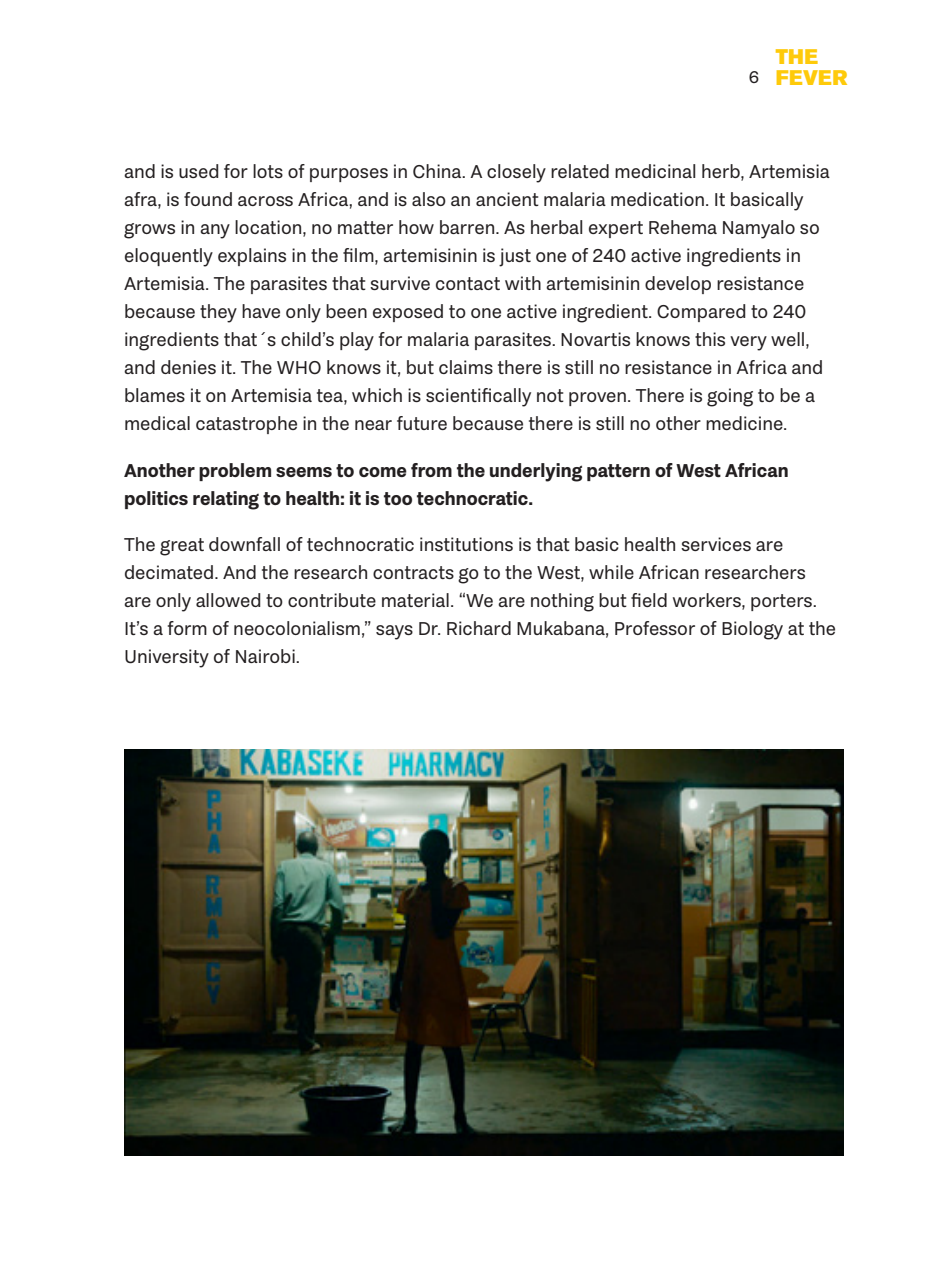
<style>
.page{position:relative;width:943px;height:1265px;background:#fff}
.page>*{position:absolute;margin:0;border:0;box-sizing:border-box;transform-origin:0 0}
.t1{font:21px/21px "Akzidenz Grotesk BE Super";letter-spacing:.015em;color:#feca0a}
.t2{font:19.25px/28px "Passenger Sans";color:#231f20}
.t3{font:700 19.25px/28px "Passenger Sans";color:#231f20}
.t4{font:17.5px "Passenger Sans";color:#231f20}
</style>
<div class="page">
<img style="left:124px;top:749px;width:719px;height:407px">
<p class="t4" style="left:749px;top:67px;width:12px">6</p>
<p class="t1" style="left:775px;top:46px;width:73px">THE<br>FEVER</p>
<p class="t2" style="left:124px;top:158px;width:707px">and is used for lots of purposes in China. A closely related medicinal herb, Artemisia afra, is found across Africa, and is also an ancient malaria medication. It basically grows in any location, no matter how barren. As herbal expert Rehema Namyalo so eloquently explains in the film, artemisinin is just one of 240 active ingredients in Artemisia. The parasites that survive contact with artemisinin develop resistance because they have only been exposed to one active ingredient. Compared to 240 ingredients that´s child’s play for malaria parasites. Novartis knows this very well, and denies it. The WHO knows it, but claims there is still no resistance in Africa and blames it on Artemisia tea, which is scientifically not proven. There is going to be a medical catastrophe in the near future because there is still no other medicine.</p>
<p class="t3" style="left:124px;top:456px;width:666px">Another problem seems to come from the underlying pattern of West African politics relating to health: it is too technocratic.</p>
<p class="t2" style="left:124px;top:530px;width:713px">The great downfall of technocratic institutions is that basic health services are decimated. And the research contracts go to the West, while African researchers are only allowed to contribute material. “We are nothing but field workers, porters.<br>It’s a form of neocolonialism,” says Dr. Richard Mukabana, Professor of Biology at the University of Nairobi.</p>
</div>
